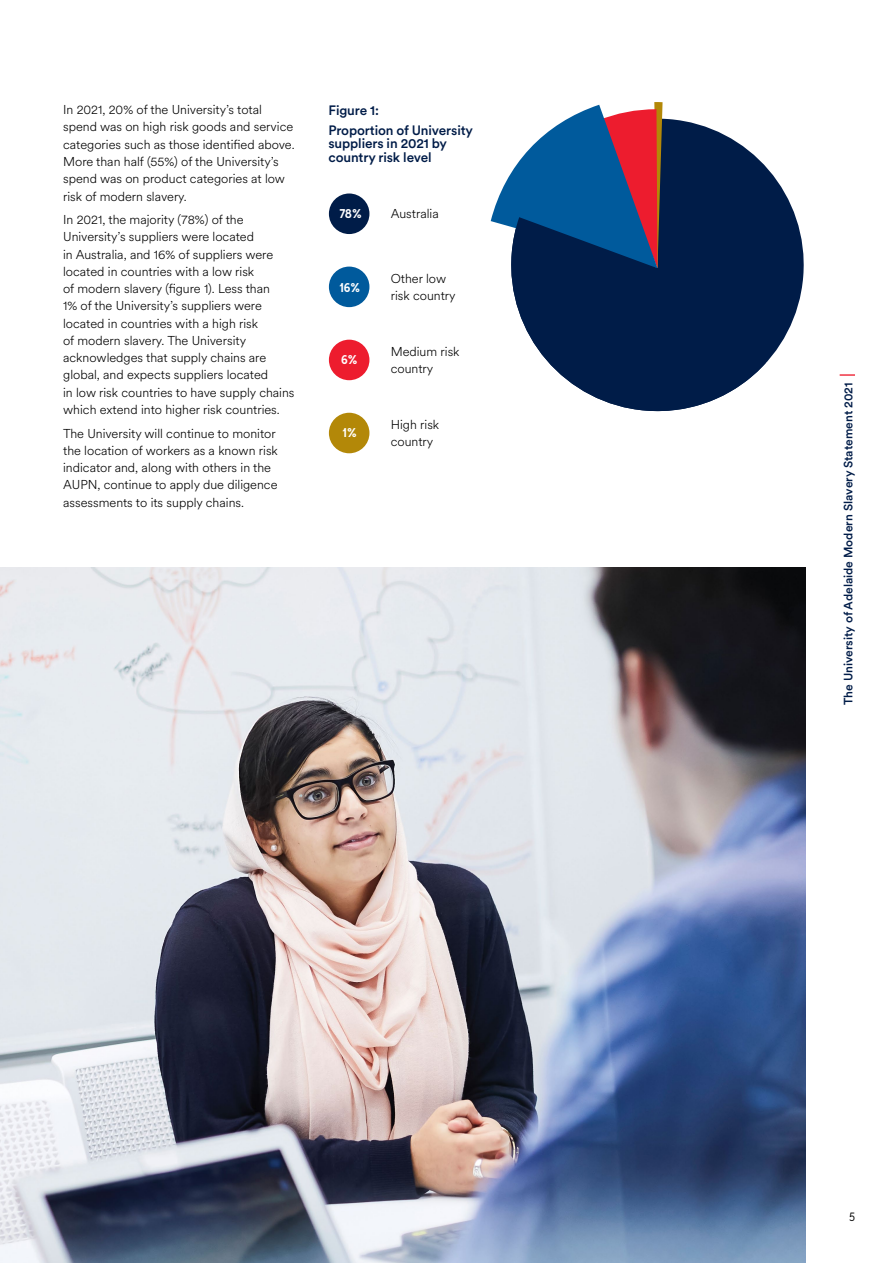
<style>
.page{position:relative;width:893px;height:1263px;background:#fff}
.page>*{position:absolute;margin:0;border:0;box-sizing:border-box;transform-origin:0 0}
.t1{font:500 13.5px/19.8px "Circular XX";letter-spacing:-.01em;color:#001c48}
.t2{font:300 12.75px/17.2px "Circular XX";color:#000}
.t3{font:700 12.75px "MADE Evolve Sans";color:#fff}
.t4{font:500 12px "Circular XX";color:#001c48}
.t5{font:12px "MADE Evolve Sans";color:#000}
</style>
<div class="page">
<img style="left:0;top:567px;width:805px;height:696px">
<svg style="left:663px;top:119px;width:141px;height:244px;fill:#001c48"></svg>
<svg style="left:491px;top:102px;width:172px;height:123px"></svg>
<svg style="left:505px;top:217px;width:261px;height:195px;background:#294268"></svg>
<div style="left:329px;top:193px;width:40px;height:41px;background:#001c48;border-radius:50%"></div>
<div style="left:329px;top:267px;width:40px;height:40px;background:#005a9c;border-radius:50%"></div>
<div style="left:329px;top:340px;width:40px;height:40px;background:#ed1c2e;border-radius:50%"></div>
<div style="left:329px;top:413px;width:40px;height:40px;background:#b38808;border-radius:50%"></div>
<svg style="left:840px;top:374px;width:15px;height:2px"></svg>
<p class="t2" style="left:63px;top:101px;width:233px">In 2021, 20% of the University’s total spend was on high risk goods and service categories such as those identified above.<br>More than half (55%) of the University’s spend was on product categories at low risk of modern slavery.</p>
<p class="t2" style="left:63px;top:210px;width:233px">In 2021, the majority (78%) of the University’s suppliers were located<br>in Australia, and 16% of suppliers were located in countries with a low risk<br>of modern slavery (figure 1). Less than<br>1% of the University’s suppliers were located in countries with a high risk<br>of modern slavery. The University acknowledges that supply chains are global, and expects suppliers located<br>in low risk countries to have supply chains which extend into higher risk countries.</p>
<p class="t2" style="left:63px;top:424px;width:216px">The University will continue to monitor the location of workers as a known risk indicator and, along with others in the AUPN, continue to apply due diligence assessments to its supply chains.</p>
<p class="t1" style="left:328px;top:100px;width:146px">Figure 1:<br>Proportion of University</p>
<p class="t1" style="left:328px;top:136px;width:120px;line-height:13.5px">suppliers in 2021 by country risk level</p>
<p class="t3" style="left:340px;top:206px;width:23px">78%</p>
<p class="t3" style="left:340px;top:279px;width:22px">16%</p>
<p class="t3" style="left:341px;top:351px;width:18px">6%</p>
<p class="t3" style="left:342px;top:425px;width:16px">1%</p>
<p class="t2" style="left:391px;top:205px;width:49px">Australia</p>
<p class="t2" style="left:391px;top:269px;width:66px">Other low risk country</p>
<p class="t2" style="left:391px;top:342px;width:70px">Medium risk country</p>
<p class="t2" style="left:391px;top:415px;width:50px">High risk country</p>
<p class="t4" style="left:840px;top:705px;width:324px;rotate:-90deg">The University of Adelaide Modern Slavery Statement 2021</p>
<p class="t5" style="left:849px;top:1209px;width:8px">5</p>
</div>
